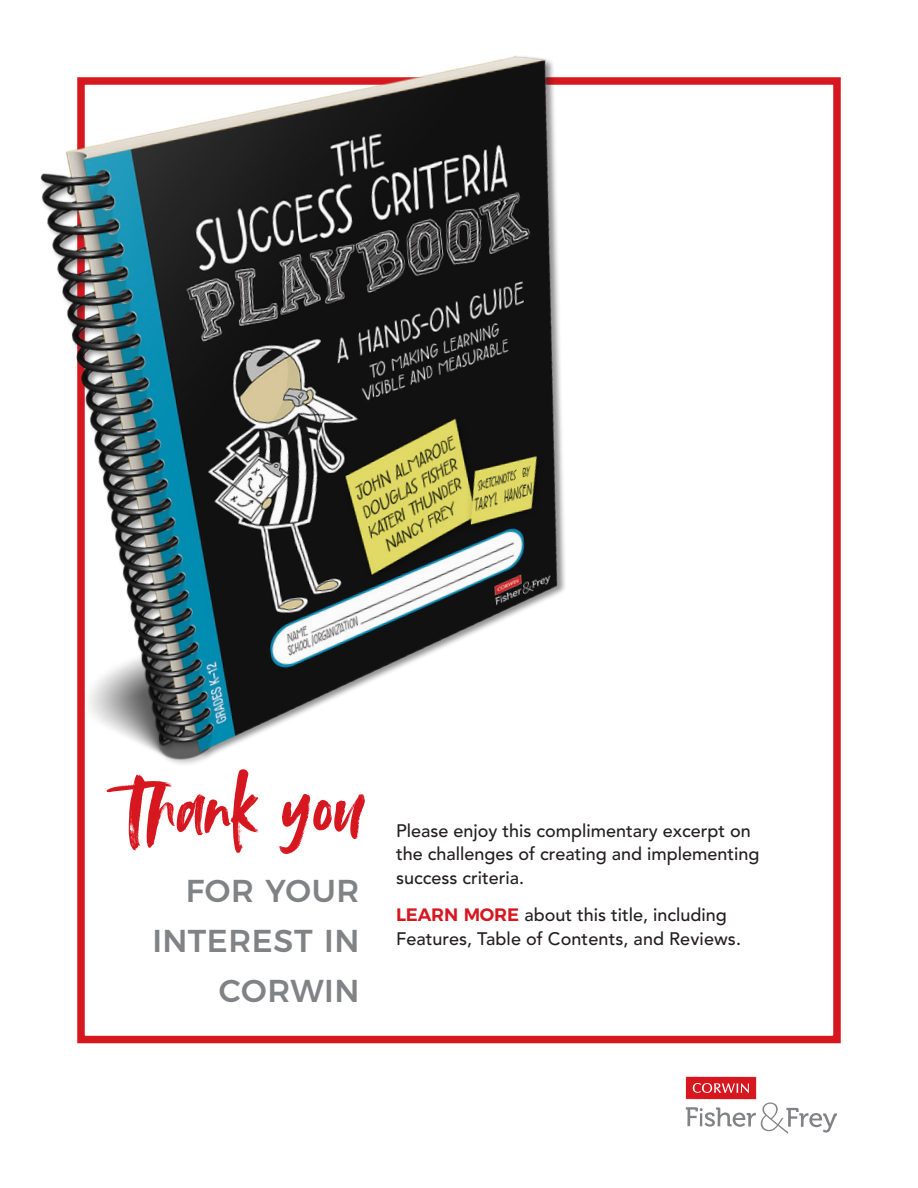
<style>
.page{position:relative;width:918px;height:1188px;background:#fff}
.page>*{position:absolute;margin:0;border:0;box-sizing:border-box;transform-origin:0 0}
.t1{font:86.55px "Avallon Alt";color:#d7171f}
.t2{font:500 31.65px/50.2px "Montserrat";letter-spacing:.015em;color:#808285;text-align:right}
.body_copy{font:500 18px/23.9px "Avenir LT Std";color:#231f20}
.s1{font-family:"Montserrat";font-weight:600;color:#d7171f}
</style>
<div class="page">
<div style="left:77px;top:77px;width:764px;height:966px;border:8px solid #d7171f"></div>
<img style="left:40px;top:55px;width:600px;height:729px">
<svg style="left:685px;top:1076px;width:152px;height:58px"></svg>
<p class="t1" style="left:125px;top:750px;width:240px">Thank you</p>
<p class="t2" style="left:152px;top:863px;width:209px">FOR YOUR<br>INTEREST IN<br>CORWIN</p>
<p class="body_copy" style="left:396px;top:819px;width:365px">Please enjoy this complimentary excerpt on the challenges of creating and implementing success criteria.</p>
<p class="body_copy" style="left:396px;top:904px;width:346px"><span class="s1">LEARN MORE</span> about this title, including<br>Features, Table of Contents, and Reviews.</p>
</div>
